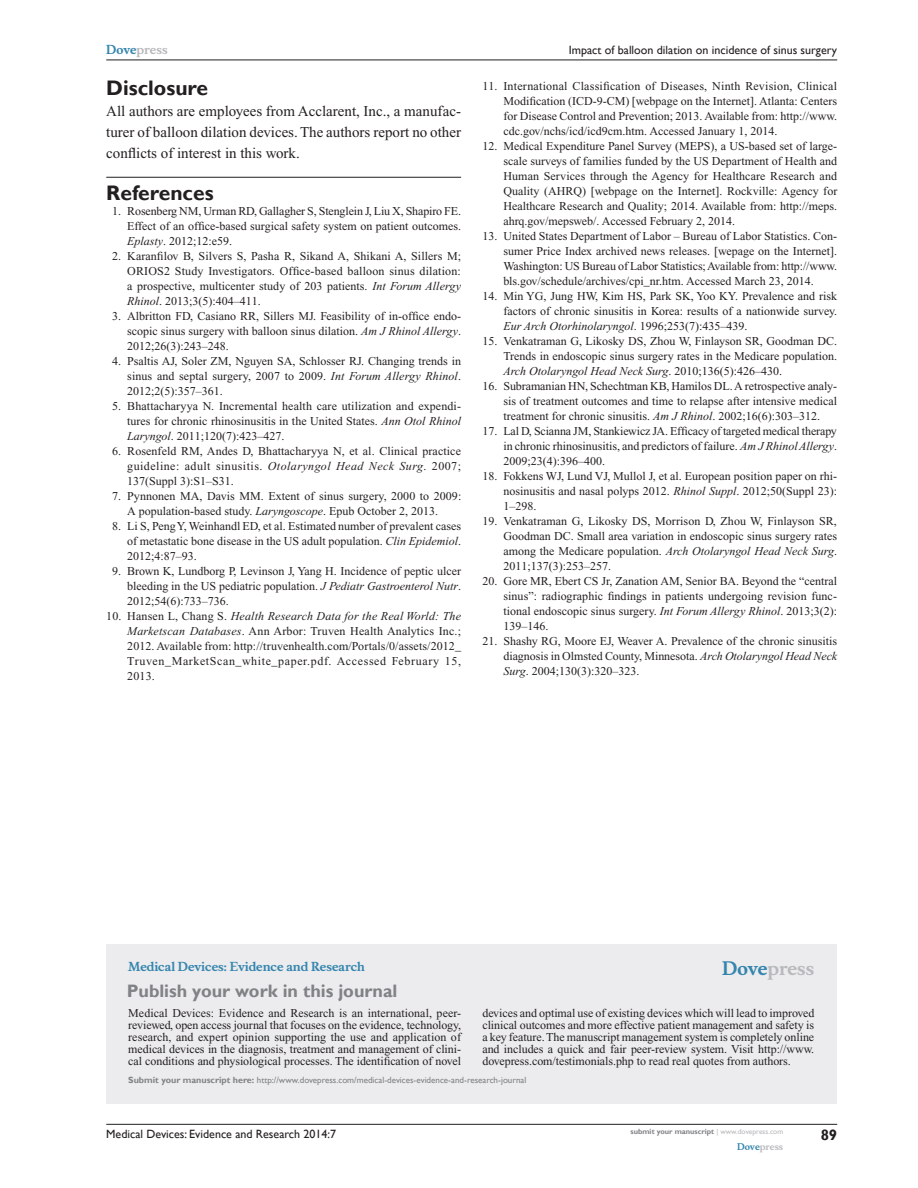
<style>
.page{position:relative;width:918px;height:1188px;background:#fff}
.page>*{position:absolute;margin:0;border:0;box-sizing:border-box;transform-origin:0 0}
.RefH{font:700 21px "Gill Sans";color:#231f20}
.PromBx-H1{font:700 18px "Gill Sans";color:#808285}
.PromBx-Brand{font:700 18px "Musee";color:#b8b9bc}
.TxF{font:15px/21px "Times New Roman";color:#231f20;text-align:justify}
.t1{font:700 15px "Gill Sans";color:#231f20}
.RefNL2{font:12px/15px "Times New Roman";color:#231f20;text-align:justify}
.PromBx-Tx{font:12px/12px "Times New Roman";letter-spacing:-.005em;color:#231f20;text-align:justify}
.t2{font:12px "Gill Sans";color:#231f20}
.PromBx-JrnlName{font:700 12px "Musee";color:#3485ae}
.t3{font:700 12px "Musee";color:#b8b9bc}
.PromBx-SubmitMssWebA{font:9px "Gill Sans";color:#808285}
.t4{font:700 9px "Musee";color:#b8b9bc}
.t5{font:700 7.5px "Gill Sans";color:#808285}
.s1{color:#3485ae}
.s2{font-style:italic}
.s3{font-weight:700}
.s4{font-weight:400;color:#b8b9bc}
</style>
<div class="page">
<div style="left:106px;top:944px;width:731px;height:159px;background:#ececee"></div>
<hr style="left:106px;top:1124px;width:731px;height:1px;background:#231f20">
<hr style="left:106px;top:60px;width:731px;height:1px;background:#231f20">
<hr style="left:106px;top:177px;width:355px;height:1px;background:#231f20">
<p class="t3" style="left:106px;top:43px;width:63px"><span class="s1">Dove</span>press</p>
<h1 class="RefH" style="left:106px;top:76px;width:103px">Disclosure</h1>
<p class="TxF" style="left:106px;top:101px;width:356px">All authors are employees from Acclarent, Inc., a manufac&shy;turer of balloon dilation devices. The authors report no other conflicts of interest in this work.</p>
<p class="RefH" style="left:106px;top:181px;width:109px">References</p>
<p class="RefNL2" style="left:127px;top:204px;width:335px;text-indent:-15px">1. Rosenberg NM, Urman RD, Gallagher S, Stenglein J, Liu X, Shapiro FE.<br>Effect of an office-based surgical safety system on patient outcomes.<br><span class="s2">Eplasty</span>. 2012;12:e59.</p>
<p class="RefNL2" style="left:127px;top:249px;width:335px;text-indent:-15px">2. Karanfilov B, Silvers S, Pasha R, Sikand A, Shikani A, Sillers M; ORIOS2 Study Investigators. Office-based balloon sinus dilation: a prospective, multicenter study of 203 patients. <span class="s2">Int Forum Allergy Rhinol</span>. 2013;3(5):404–411.</p>
<p class="RefNL2" style="left:127px;top:309px;width:335px;text-indent:-15px">3. Albritton FD, Casiano RR, Sillers MJ. Feasibility of in-office endo&shy;scopic sinus surgery with balloon sinus dilation. <span class="s2">Am J Rhinol Allergy</span>.<br>2012;26(3):243–248.</p>
<p class="RefNL2" style="left:127px;top:354px;width:335px;text-indent:-15px">4. Psaltis AJ, Soler ZM, Nguyen SA, Schlosser RJ. Changing trends in sinus and septal surgery, 2007 to 2009. <span class="s2">Int Forum Allergy Rhinol</span>.<br>2012;2(5):357–361.</p>
<p class="RefNL2" style="left:127px;top:399px;width:335px;text-indent:-15px">5. Bhattacharyya N. Incremental health care utilization and expendi&shy;tures for chronic rhinosinusitis in the United States. <span class="s2">Ann Otol Rhinol Laryngol</span>. 2011;120(7):423–427.</p>
<p class="RefNL2" style="left:127px;top:444px;width:335px;text-indent:-15px">6. Rosenfeld RM, Andes D, Bhattacharyya N, et al. Clinical practice guideline: adult sinusitis. <span class="s2">Otolaryngol Head Neck Surg</span>. 2007; 137(Suppl 3):S1–S31.</p>
<p class="RefNL2" style="left:127px;top:489px;width:336px;text-indent:-15px">7. Pynnonen MA, Davis MM. Extent of sinus surgery, 2000 to 2009:<br>A population-based study. <span class="s2">Laryngoscope</span>. Epub October 2, 2013.</p>
<p class="RefNL2" style="left:127px;top:519px;width:335px;text-indent:-15px">8. Li S, Peng Y, Weinhandl ED, et al. Estimated number of prevalent cases of metastatic bone disease in the US adult population. <span class="s2">Clin Epidemiol</span>.<br>2012;4:87–93.</p>
<p class="RefNL2" style="left:127px;top:564px;width:335px;text-indent:-15px">9. Brown K, Lundborg P, Levinson J, Yang H. Incidence of peptic ulcer bleeding in the US pediatric population. <span class="s2">J Pediatr Gastroenterol Nutr</span>.<br>2012;54(6):733–736.</p>
<p class="RefNL2" style="left:127px;top:609px;width:335px;text-indent:-21px">10. Hansen L, Chang S. <span class="s2">Health Research Data for the Real World: The Marketscan Databases</span>. Ann Arbor: Truven Health Analytics Inc.; 2012. Available from: http://truvenhealth.com/Portals/0/assets/2012_ Truven_MarketScan_white_paper.pdf. Accessed February 15, 2013.</p>
<p class="t2" style="left:569px;top:43px;width:270px">Impact of balloon dilation on incidence of sinus surgery</p>
<p class="RefNL2" style="left:503px;top:79px;width:335px;text-indent:-21px">11. International Classification of Diseases, Ninth Revision, Clinical Modification (ICD-9-CM) [webpage on the Internet]. Atlanta: Centers for Disease Control and Prevention; 2013. Available from: http://www. cdc.gov/nchs/icd/icd9cm.htm. Accessed January 1, 2014.</p>
<p class="RefNL2" style="left:503px;top:139px;width:335px;text-indent:-21px">12. Medical Expenditure Panel Survey (MEPS), a US-based set of large&shy;scale surveys of families funded by the US Department of Health and Human Services through the Agency for Healthcare Research and Quality (AHRQ) [webpage on the Internet]. Rockville: Agency for Healthcare Research and Quality; 2014. Available from: http://meps. ahrq.gov/mepsweb/. Accessed February 2, 2014.</p>
<p class="RefNL2" style="left:503px;top:229px;width:335px;text-indent:-21px">13. United States Department of Labor – Bureau of Labor Statistics. Con&shy;sumer Price Index archived news releases. [wepage on the Internet].<br>Washington: US Bureau of Labor Statistics; Available from: http://www. bls.gov/schedule/archives/cpi_nr.htm. Accessed March 23, 2014.</p>
<p class="RefNL2" style="left:503px;top:289px;width:335px;text-indent:-21px">14. Min YG, Jung HW, Kim HS, Park SK, Yoo KY. Prevalence and risk factors of chronic sinusitis in Korea: results of a nationwide survey.<br><span class="s2">Eur Arch Otorhinolaryngol</span>. 1996;253(7):435–439.</p>
<p class="RefNL2" style="left:503px;top:334px;width:335px;text-indent:-21px">15. Venkatraman G, Likosky DS, Zhou W, Finlayson SR, Goodman DC.<br>Trends in endoscopic sinus surgery rates in the Medicare population.<br><span class="s2">Arch Otolaryngol Head Neck Surg</span>. 2010;136(5):426–430.</p>
<p class="RefNL2" style="left:503px;top:379px;width:335px;text-indent:-21px">16. Subramanian HN, Schechtman KB, Hamilos DL. A retrospective analy&shy;sis of treatment outcomes and time to relapse after intensive medical treatment for chronic sinusitis. <span class="s2">Am J Rhinol</span>. 2002;16(6):303–312.</p>
<p class="RefNL2" style="left:503px;top:424px;width:335px;text-indent:-21px">17. Lal D, Scianna JM, Stankiewicz JA. Efficacy of targeted medical therapy in chronic rhinosinusitis, and predictors of failure. <span class="s2">Am J Rhinol Allergy</span>.<br>2009;23(4):396–400.</p>
<p class="RefNL2" style="left:503px;top:469px;width:335px;text-indent:-21px">18. Fokkens WJ, Lund VJ, Mullol J, et al. European position paper on rhi&shy;nosinusitis and nasal polyps 2012. <span class="s2">Rhinol Suppl</span>. 2012;50(Suppl 23):<br>1–298.</p>
<p class="RefNL2" style="left:503px;top:514px;width:335px;text-indent:-21px">19. Venkatraman G, Likosky DS, Morrison D, Zhou W, Finlayson SR, Goodman DC. Small area variation in endoscopic sinus surgery rates among the Medicare population. <span class="s2">Arch Otolaryngol Head Neck Surg</span>.<br>2011;137(3):253–257.</p>
<p class="RefNL2" style="left:503px;top:574px;width:335px;text-indent:-21px">20. Gore MR, Ebert CS Jr, Zanation AM, Senior BA. Beyond the “central sinus”: radiographic findings in patients undergoing revision func&shy;tional endoscopic sinus surgery. <span class="s2">Int Forum Allergy Rhinol</span>. 2013;3(2):<br>139–146.</p>
<p class="RefNL2" style="left:503px;top:634px;width:335px;text-indent:-21px">21. Shashy RG, Moore EJ, Weaver A. Prevalence of the chronic sinusitis diagnosis in Olmsted County, Minnesota. <span class="s2">Arch Otolaryngol Head Neck Surg</span>. 2004;130(3):320–323.</p>
<p class="PromBx-JrnlName" style="left:128px;top:959px;width:238px">Medical Devices: Evidence and Research</p>
<p class="PromBx-H1" style="left:127px;top:980px;width:272px">Publish your work in this journal</p>
<p class="PromBx-Tx" style="left:128px;top:1007px;width:334px">Medical Devices: Evidence and Research is an international, peer&shy;reviewed, open access journal that focuses on the evidence, technology, research, and expert opinion supporting the use and application of medical devices in the diagnosis, treatment and management of clini&shy;cal conditions and physiological processes. The identification of novel</p>
<p class="PromBx-Tx" style="left:482px;top:1007px;width:334px">devices and optimal use of existing devices which will lead to improved clinical outcomes and more effective patient management and safety is a key feature. The manuscript management system is completely online and includes a quick and fair peer-review system. Visit http://www. dovepress.com/testimonials.php to read real quotes from authors.</p>
<p class="PromBx-SubmitMssWebA" style="left:128px;top:1075px;width:400px"><span class="s3">Submit your manuscript here:</span> http://www.dovepress.com/medical-devices-evidence-and-research-journal</p>
<p class="PromBx-Brand" style="left:722px;top:958px;width:94px"><span class="s1">Dove</span>press</p>
<p class="t2" style="left:106px;top:1127px;width:231px">Medical Devices: Evidence and Research 2014:7</p>
<p class="t5" style="left:631px;top:1127px;width:154px">submit your manuscript <span class="s4">| www.dovepress.com</span></p>
<p class="t4" style="left:737px;top:1141px;width:48px"><span class="s1">Dove</span>press</p>
<p class="t1" style="left:821px;top:1126px;width:18px">89</p>
</div>
